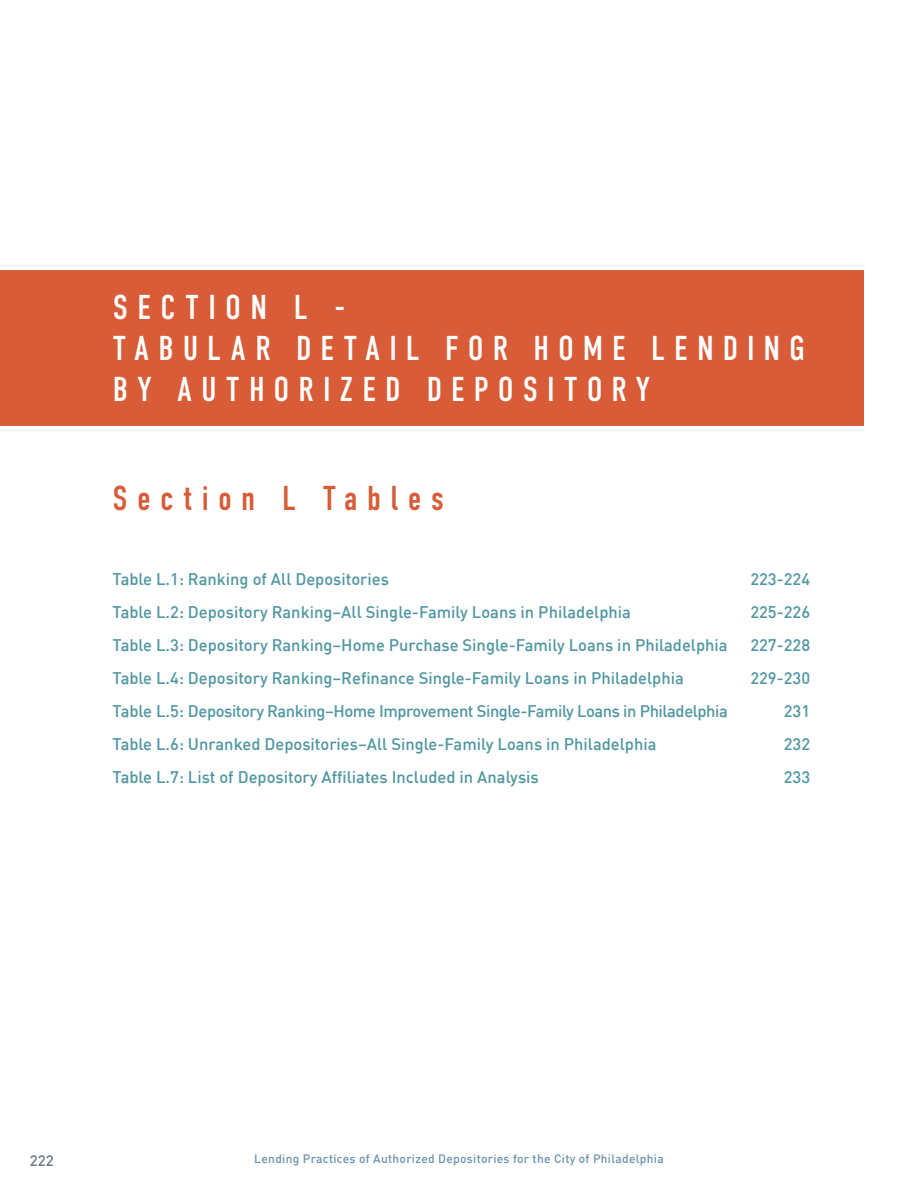
<style>
.page{position:relative;width:918px;height:1188px;background:#fff}
.page>*{position:absolute;margin:0;border:0;box-sizing:border-box;transform-origin:0 0}
.Main_Head{font:34.5px/41.4px "DIN Condensed C";letter-spacing:.26em;color:#fff}
.t1{font:34.5px "DIN Condensed C";letter-spacing:.27em;color:#d75c37}
.t2{font:500 16.5px "DIN";color:#4e96a0}
.t3{font:500 16.5px "DIN";letter-spacing:-.025em;color:#4e96a0}
.t4{font:500 15px "DIN";color:#67727a}
.t5{font:500 12px "DIN";letter-spacing:.025em;color:#6991ac}
</style>
<div class="page">
<div style="left:0;top:270px;width:864px;height:156px;background:#d75c37"></div>
<p class="Main_Head" style="left:113px;top:286px;width:694px">SECTION L -<br>TABULAR DETAIL FOR HOME LENDING<br>BY AUTHORIZED DEPOSITORY</p>
<p class="t1" style="left:113px;top:480px;width:333px">Section L Tables</p>
<p class="t2" style="left:113px;top:569px;width:278px">Table L.1: Ranking of All Depositories</p>
<p class="t2" style="left:750px;top:569px;width:61px">223-224</p>
<p class="t2" style="left:113px;top:602px;width:520px">Table L.2: Depository Ranking–All Single-Family Loans in Philadelphia</p>
<p class="t2" style="left:750px;top:602px;width:61px">225-226</p>
<p class="t2" style="left:113px;top:635px;width:617px">Table L.3: Depository Ranking–Home Purchase Single-Family Loans in Philadelphia</p>
<p class="t2" style="left:750px;top:635px;width:61px">227-228</p>
<p class="t2" style="left:113px;top:668px;width:573px">Table L.4: Depository Ranking–Refinance Single-Family Loans in Philadelphia</p>
<p class="t2" style="left:750px;top:668px;width:61px">229-230</p>
<p class="t3" style="left:113px;top:701px;width:617px">Table L.5: Depository Ranking–Home Improvement Single-Family Loans in Philadelphia</p>
<p class="t2" style="left:784px;top:701px;width:28px">231</p>
<p class="t2" style="left:113px;top:734px;width:545px">Table L.6: Unranked Depositories–All Single-Family Loans in Philadelphia</p>
<p class="t2" style="left:784px;top:734px;width:28px">232</p>
<p class="t2" style="left:113px;top:767px;width:428px">Table L.7: List of Depository Affiliates Included in Analysis</p>
<p class="t2" style="left:784px;top:767px;width:28px">233</p>
<p class="t4" style="left:30px;top:1150px;width:25px">222</p>
<p class="t5" style="left:254px;top:1151px;width:411px">Lending Practices of Authorized Depositories for the City of Philadelphia</p>
</div>
